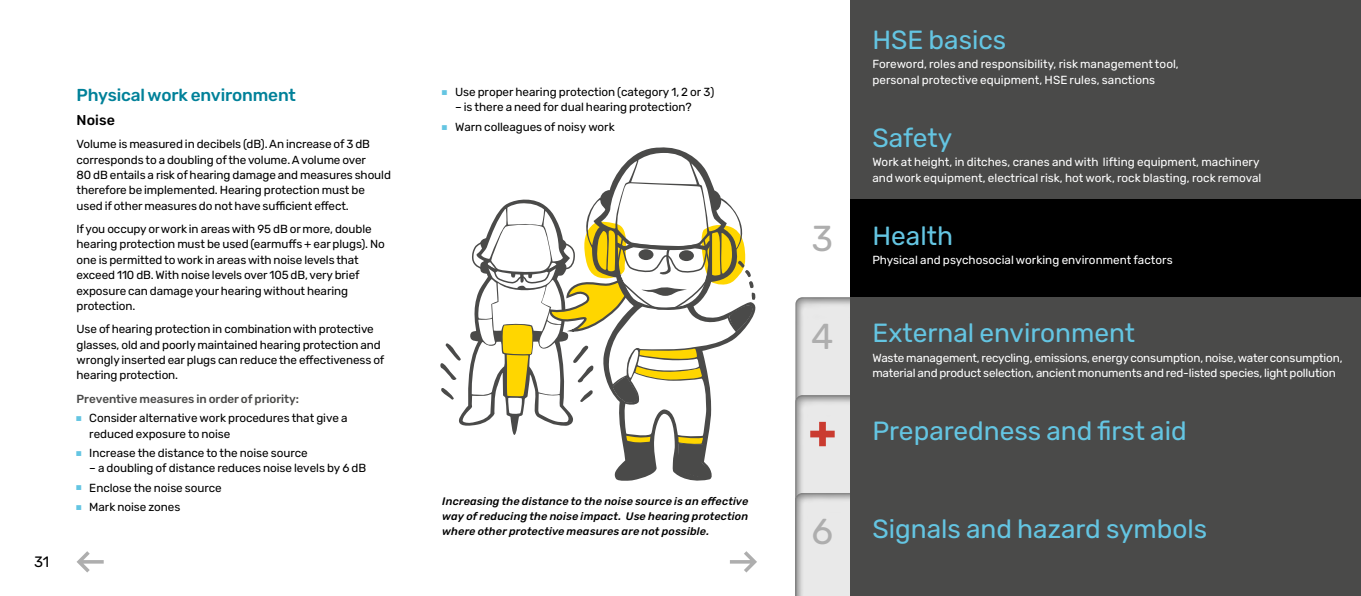
<style>
.page{position:relative;width:1361px;height:596px;background:#fff}
.page>*{position:absolute;margin:0;border:0;box-sizing:border-box;transform-origin:0 0}
.t1{font:36px "Rubik";color:#aeaeae}
.t2{font:26.25px "Rubik";color:#64c5e2}
.t3{font:500 17.25px "Rubik";letter-spacing:-.01em;color:#008199}
.t4{font:15px "Rubik";color:#000}
.t5{font:500 14.25px "Rubik";letter-spacing:.005em;color:#000}
.t6{font:11.7px/15.3px "Rubik";letter-spacing:-.01em;color:#000}
.t7{font:11.7px/15.3px "Rubik";letter-spacing:.005em;color:#fff}
.t8{font:11.7px/15.3px "Rubik";letter-spacing:-.015em;color:#fff}
.t9{font:500 11.7px "Rubik";letter-spacing:-.005em;color:#4a4a49}
.t10{font:italic 500 10.8px/15px "Rubik";letter-spacing:.01em;color:#000;text-align:justify}
</style>
<div class="page">
<div style="left:781px;top:286px;width:580px;height:309px;background:#000;opacity:.4"></div>
<div style="left:781px;top:384px;width:580px;height:211px;background:#000;opacity:.4"></div>
<div style="left:781px;top:481px;width:580px;height:114px;background:#000;opacity:.4"></div>
<div style="left:850px;top:297px;width:511px;height:298px;background:#4a4a49"></div>
<div style="left:850px;top:0;width:511px;height:199px;background:#4a4a49"></div>
<div style="left:850px;top:199px;width:511px;height:98px;background:#000"></div>
<svg style="left:810px;top:421px;width:24px;height:25px"></svg>
<svg style="left:440px;top:199px;width:133px;height:235px"></svg>
<svg style="left:589px;top:147px;width:167px;height:334px"></svg>
<svg style="left:617px;top:435px;width:35px;height:43px;background:#716e5d"></svg>
<svg style="left:678px;top:436px;width:30px;height:43px"></svg>
<svg style="left:471px;top:213px;width:282px;height:191px"></svg>
<svg style="left:77px;top:551px;width:27px;height:21px"></svg>
<svg style="left:730px;top:551px;width:27px;height:21px"></svg>
<p class="t4" style="left:34px;top:550px;width:17px">31</p>
<h3 class="t3" style="left:77px;top:82px;width:221px">Physical work environment</h3>
<p class="t5" style="left:77px;top:109px;width:40px">Noise</p>
<p class="t6" style="left:77px;top:137px;width:316px">Volume is measured in decibels (dB). An increase of 3 dB corresponds to a doubling of the volume. A volume over<br>80 dB entails a risk of hearing damage and measures should therefore be implemented. Hearing protection must be used if other measures do not have sufficient effect.</p>
<p class="t6" style="left:77px;top:222px;width:310px">If you occupy or work in areas with 95 dB or more, double hearing protection must be used (earmuffs + ear plugs). No one is permitted to work in areas with noise levels that exceed 110 dB. With noise levels over 105 dB, very brief exposure can damage your hearing without hearing protection.</p>
<p class="t6" style="left:77px;top:322px;width:309px">Use of hearing protection in combination with protective glasses, old and poorly maintained hearing protection and wrongly inserted ear plugs can reduce the effectiveness of hearing protection.</p>
<p class="t9" style="left:77px;top:390px;width:224px">Preventive measures in order of priority:</p>
<p class="t6" style="left:89px;top:410px;width:260px">Consider alternative work procedures that give a reduced exposure to noise</p>
<p class="t6" style="left:89px;top:445px;width:220px">Increase the distance to the noise source</p>
<p class="t6" style="left:89px;top:458px;width:278px;line-height:19.4px">– a doubling of distance reduces noise levels by 6 dB<br>Enclose the noise source<br>Mark noise zones</p>
<p class="t6" style="left:455px;top:85px;width:261px">Use proper hearing protection (category 1, 2 or 3)</p>
<p class="t6" style="left:455px;top:98px;width:238px;line-height:19.4px">– is there a need for dual hearing protection?<br>Warn colleagues of noisy work</p>
<p class="t10" style="left:442px;top:493px;width:307px">Increasing the distance to the noise source is an effective way of reducing the noise impact. Use hearing protection where other protective measures are not possible.</p>
<h2 class="t2" style="left:872px;top:20px;width:135px">HSE basics</h2>
<p class="t7" style="left:872px;top:57px;width:308px">Foreword, roles and responsibility, risk management tool, personal protective equipment, HSE rules, sanctions</p>
<h2 class="t2" style="left:872px;top:118px;width:81px">Safety</h2>
<p class="t7" style="left:872px;top:155px;width:390px">Work at height, in ditches, cranes and with lifting equipment, machinery and work equipment, electrical risk, hot work, rock blasting, rock removal</p>
<h1 class="t1" style="left:811px;top:212px;width:23px">3</h1>
<h2 class="t2" style="left:872px;top:216px;width:82px">Health</h2>
<p class="t7" style="left:872px;top:253px;width:302px">Physical and psychosocial working environment factors</p>
<h1 class="t1" style="left:811px;top:309px;width:24px">4</h1>
<h2 class="t2" style="left:872px;top:314px;width:264px">External environment</h2>
<p class="t8" style="left:872px;top:351px;width:472px">Waste management, recycling, emissions, energy consumption, noise, water consumption, material and product selection, ancient monuments and red-listed species, light pollution</p>
<h2 class="t2" style="left:872px;top:412px;width:316px">Preparedness and first aid</h2>
<h1 class="t1" style="left:811px;top:505px;width:23px">6</h1>
<h2 class="t2" style="left:872px;top:509px;width:336px">Signals and hazard symbols</h2>
</div>
